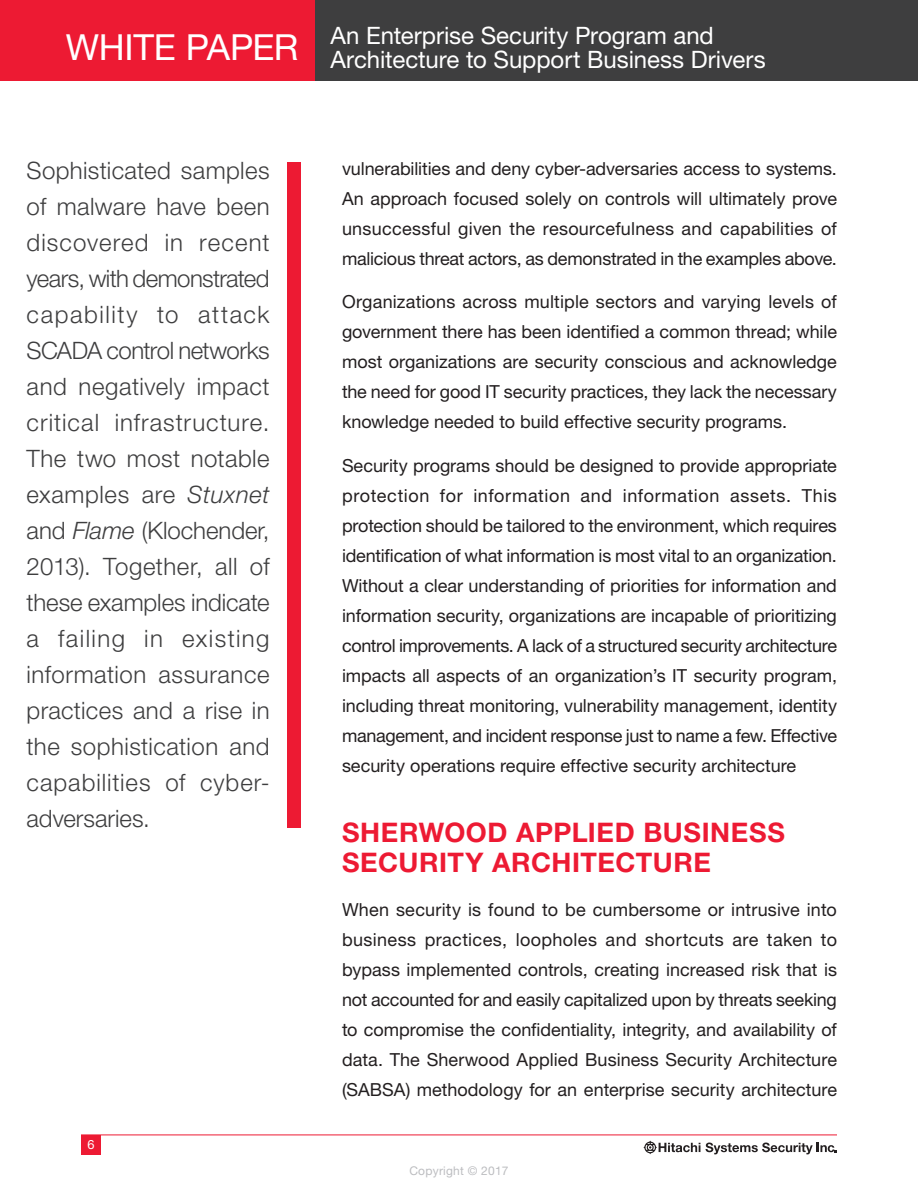
<style>
.page{position:relative;width:918px;height:1188px;background:#fff}
.page>*{position:absolute;margin:0;border:0;box-sizing:border-box;transform-origin:0 0}
.t1{font:36px "Helvetica Neue LT Std";letter-spacing:-.01em;color:#fff}
.t2{font:700 27px/30px "Helvetica Neue LT Std";letter-spacing:.02em;color:#ed1a33}
.Callout_text{font:300 24px/36px "Helvetica Neue LT Std";letter-spacing:.02em;color:#3e3e3f;text-align:justify}
.t3{font:24px/24px "Helvetica Neue LT Std";letter-spacing:-.005em;color:#fff}
.Body_Text{font:18px/30px "Helvetica Neue LT Std";letter-spacing:-.005em;color:#231f20;text-align:justify}
.t4{font:12.75px "Helvetica Neue LT Std";color:#fff}
.t5{font:12px "Helvetica Neue LT Std";letter-spacing:.02em;color:#bcbdc0}
.s1{font-style:italic}
</style>
<div class="page">
<div style="left:0;top:0;width:688px;height:81px;background:#ed1a33"></div>
<div style="left:315px;top:0;width:603px;height:81px;background:#3e3e3f"></div>
<div style="left:288px;top:162px;width:13px;height:665px;background:#ed1a33"></div>
<hr style="left:81px;top:1135px;width:756px;height:1px;background:#ed1a33">
<svg style="left:643px;top:1140px;width:57px;height:15px"></svg>
<svg style="left:706px;top:1143px;width:131px;height:11px"></svg>
<div style="left:81px;top:1135px;width:20px;height:20px;background:#ed1a33"></div>
<h1 class="t1" style="left:66px;top:26px;width:234px">WHITE PAPER</h1>
<h3 class="t3" style="left:331px;top:23px;width:437px">An Enterprise Security Program and<br>Architecture to Support Business Drivers</h3>
<p class="Callout_text" style="left:27px;top:152px;width:245px">Sophisticated samples of malware have been discovered in recent years, with demonstrated capability to attack SCADA control networks and negatively impact critical infrastructure.<br>The two most notable examples are <span class="s1">Stuxnet </span>and <span class="s1">Flame</span> (Klochender, 2013). Together, all of these examples indicate a failing in existing information assurance practices and a rise in the sophistication and capabilities of cyber&shy;adversaries.</p>
<p class="t4" style="left:87px;top:1137px;width:9px">6</p>
<p class="Body_Text" style="left:342px;top:153px;width:497px">vulnerabilities and deny cyber-adversaries access to systems.<br>An approach focused solely on controls will ultimately prove unsuccessful given the resourcefulness and capabilities of malicious threat actors, as demonstrated in the examples above.</p>
<p class="Body_Text" style="left:342px;top:287px;width:497px">Organizations across multiple sectors and varying levels of government there has been identified a common thread; while most organizations are security conscious and acknowledge the need for good IT security practices, they lack the necessary knowledge needed to build effective security programs.</p>
<p class="Body_Text" style="left:342px;top:450px;width:497px">Security programs should be designed to provide appropriate protection for information and information assets. This protection should be tailored to the environment, which requires identification of what information is most vital to an organization.<br>Without a clear understanding of priorities for information and information security, organizations are incapable of prioritizing control improvements. A lack of a structured security architecture impacts all aspects of an organization’s IT security program, including threat monitoring, vulnerability management, identity management, and incident response just to name a few. Effective security operations require effective security architecture</p>
<h1 class="t2" style="left:342px;top:817px;width:444px">SHERWOOD APPLIED BUSINESS<br>SECURITY ARCHITECTURE</h1>
<p class="Body_Text" style="left:342px;top:894px;width:497px">When security is found to be cumbersome or intrusive into business practices, loopholes and shortcuts are taken to bypass implemented controls, creating increased risk that is not accounted for and easily capitalized upon by threats seeking to compromise the confidentiality, integrity, and availability of data. The Sherwood Applied Business Security Architecture (SABSA) methodology for an enterprise security architecture</p>
<p class="t5" style="left:409px;top:1163px;width:101px">Copyright © 2017</p>
</div>
